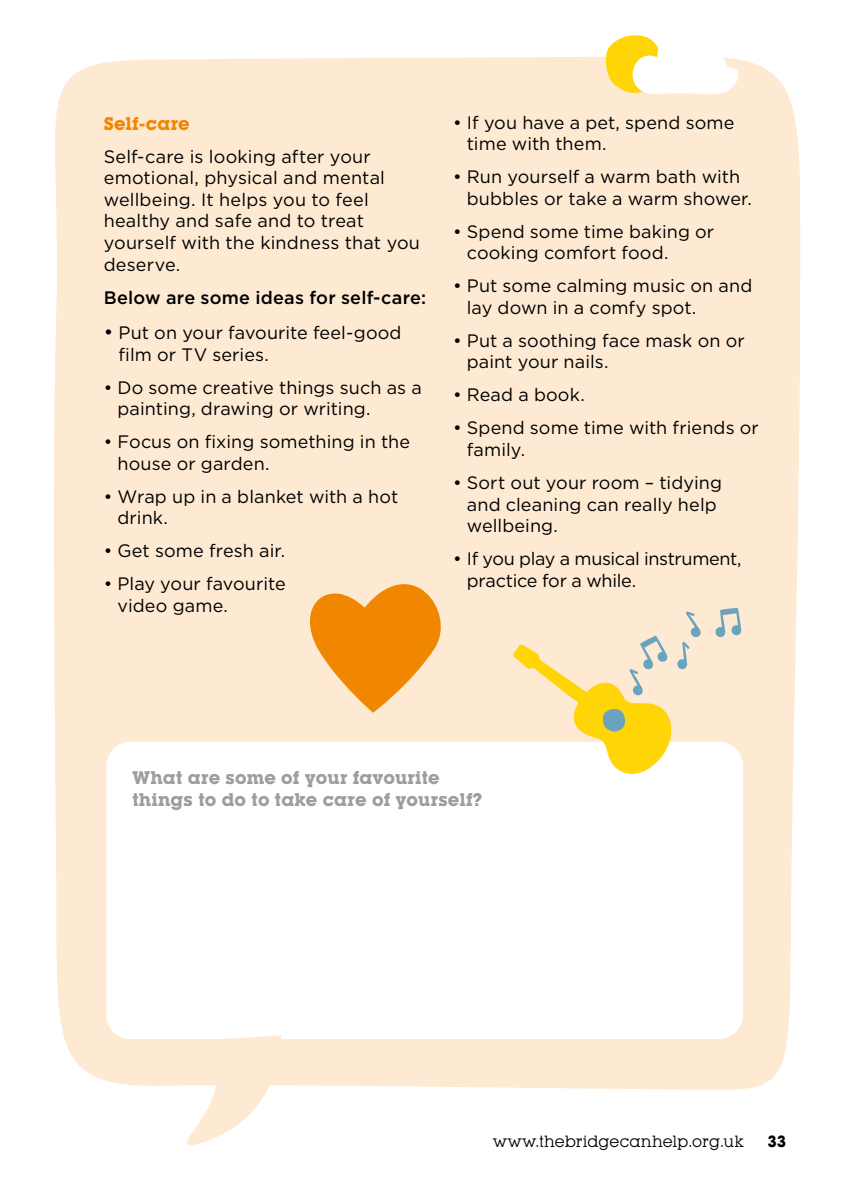
<style>
.page{position:relative;width:842px;height:1191px;background:#fff}
.page>*{position:absolute;margin:0;border:0;box-sizing:border-box;transform-origin:0 0}
.t1{font:18px/21.6px "Gotham HTF";letter-spacing:.005em;color:#000}
.t2{font:700 18px/21.6px "Lubalin Graph IT Cby BT";letter-spacing:.01em;color:#9d9d9c}
.t3{font:18px/21.6px "Gotham HTF";letter-spacing:-.02em;color:#000}
.t4{font:500 18px "Gotham HTF";letter-spacing:.015em;color:#000}
.t5{font:700 18px "Lubalin Graph IT Cby BT";letter-spacing:.01em;color:#f18700}
.t6{font:16px "Lubalin Graph IT Cby BT";color:#000}
.t7{font:700 16px "Lubalin Graph IT Cby BT";color:#000}
.s1{font-size:20px}
</style>
<div class="page">
<div style="left:54px;top:57px;width:747px;height:1033px;background:#fee9d2"></div>
<div style="left:106px;top:742px;width:637px;height:297px;background:#fff;border-radius:24px"></div>
<svg style="left:145px;top:1035px;width:138px;height:111px"></svg>
<svg style="left:606px;top:35px;width:142px;height:61px"></svg>
<svg style="left:294px;top:550px;width:163px;height:163px;background:#f8c07b"></svg>
<svg style="left:715px;top:608px;width:26px;height:29px"></svg>
<svg style="left:513px;top:611px;width:188px;height:163px;background:#f8e5ae"></svg>
<p class="t5" style="left:104px;top:112px;width:88px">Self-care</p>
<p class="t1" style="left:104px;top:145px;width:318px">Self-care is looking after your emotional, physical and mental wellbeing. It helps you to feel healthy and safe and to treat yourself with the kindness that you deserve.</p>
<p class="t4" style="left:104px;top:287px;width:324px">Below are some ideas for self-care:</p>
<p class="t1" style="left:118px;top:321px;width:285px;text-indent:-15px"><span class="s1">•</span> Put on your favourite feel-good film or TV series.</p>
<p class="t1" style="left:118px;top:376px;width:306px;text-indent:-14px">• Do some creative things such as a painting, drawing or writing.</p>
<p class="t1" style="left:118px;top:431px;width:294px;text-indent:-14px">• Focus on fixing something in the house or garden.</p>
<p class="t1" style="left:118px;top:485px;width:282px;text-indent:-14px">• Wrap up in a blanket with a hot drink.</p>
<p class="t1" style="left:104px;top:540px;width:183px">• Get some fresh air.</p>
<p class="t1" style="left:118px;top:573px;width:170px;text-indent:-14px">• Play your favourite video game.</p>
<p class="t1" style="left:467px;top:111px;width:269px;text-indent:-14px">• If you have a pet, spend some time with them.</p>
<p class="t1" style="left:467px;top:166px;width:287px;text-indent:-14px">• Run yourself a warm bath with bubbles or take a warm shower.</p>
<p class="t1" style="left:467px;top:220px;width:249px;text-indent:-14px">• Spend some time baking or cooking comfort food.</p>
<p class="t1" style="left:467px;top:275px;width:287px;text-indent:-14px">• Put some calming music on and lay down in a comfy spot.</p>
<p class="t1" style="left:467px;top:329px;width:280px;text-indent:-14px">• Put a soothing face mask on or paint your nails.</p>
<p class="t1" style="left:453px;top:384px;width:133px">• Read a book.</p>
<p class="t1" style="left:467px;top:417px;width:294px;text-indent:-14px">• Spend some time with friends or family.</p>
<p class="t1" style="left:467px;top:471px;width:257px;text-indent:-14px">• Sort out your room – tidying and cleaning can really help wellbeing.</p>
<p class="t3" style="left:467px;top:547px;width:276px;text-indent:-14px">• If you play a musical instrument, practice for a while.</p>
<p class="t2" style="left:132px;top:766px;width:352px">What are some of your favourite things to do to take care of yourself?</p>
<p class="t6" style="left:493px;top:1131px;width:252px">www.thebridgecanhelp.org.uk</p>
<p class="t7" style="left:767px;top:1131px;width:20px">33</p>
</div>
